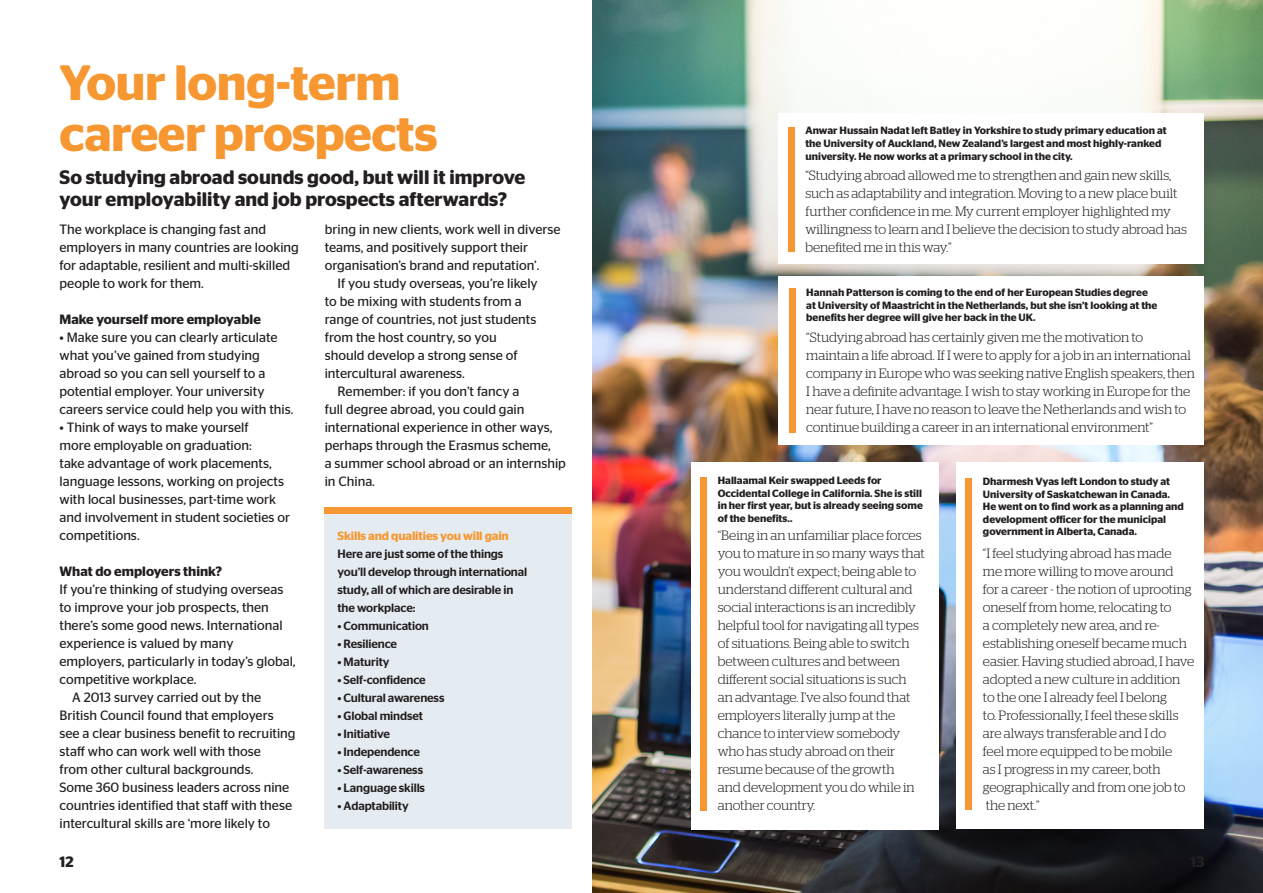
<style>
.page{position:relative;width:1263px;height:893px;background:#fff}
.page>*{position:absolute;margin:0;border:0;box-sizing:border-box;transform-origin:0 0}
.t1{font:600 49.5px "Stag Sans";letter-spacing:-.01em;color:#f79731}
.t2{font:600 19.5px/22.5px "Stag Sans";color:#231f20}
.t3{font:600 15px "Stag Sans";color:#231f20}
.t4{font:300 13.5px/18px "Stag";letter-spacing:-.005em;color:#231f20}
.t5{font:13.5px/18px "Stag Sans";color:#231f20}
.t6{font:600 13.5px "Stag Sans";color:#231f20}
.t7{font:500 12px/18px "Stag Sans";letter-spacing:-.01em;color:#231f20}
.t8{font:600 12px "Stag Sans";letter-spacing:-.01em;color:#f79731}
.t9{font:600 10.5px/12.6px "Stag Sans";color:#231f20}
</style>
<div class="page">
<img style="left:592px;top:0;width:671px;height:893px">
<div style="left:325px;top:510px;width:247px;height:319px;background:#e5ecf1"></div>
<div style="left:956px;top:462px;width:247px;height:367px;background:#fff"></div>
<div style="left:965px;top:478px;width:7px;height:331px;background:#f79731"></div>
<div style="left:691px;top:462px;width:247px;height:367px;background:#fff"></div>
<div style="left:700px;top:477px;width:7px;height:333px;background:#f79731"></div>
<div style="left:778px;top:113px;width:425px;height:151px;background:#fff"></div>
<svg style="left:788px;top:128px;width:7px;height:124px"></svg>
<div style="left:778px;top:276px;width:425px;height:169px;background:#fff"></div>
<svg style="left:789px;top:288px;width:7px;height:144px"></svg>
<div style="left:325px;top:507px;width:247px;height:7px;background:#f79731"></div>
<p class="t1" style="left:60px;top:54px;width:342px">Your long-term</p>
<p class="t1" style="left:60px;top:105px;width:380px">career prospects</p>
<p class="t2" style="left:60px;top:165px;width:467px">So studying abroad sounds good, but will it improve your employability and job prospects afterwards?</p>
<p class="t5" style="left:60px;top:220px;width:241px">The workplace is changing fast and employers in many countries are looking for adaptable, resilient and multi-skilled people to work for them.</p>
<p class="t6" style="left:60px;top:311px;width:203px">Make yourself more employable</p>
<p class="t5" style="left:60px;top:328px;width:235px">• Make sure you can clearly articulate what you’ve gained from studying abroad so you can sell yourself to a potential employer. Your university careers service could help you with this.</p>
<p class="t5" style="left:60px;top:418px;width:232px">• Think of ways to make yourself<br>more employable on graduation:<br>take advantage of work placements, language lessons, working on projects with local businesses, part-time work and involvement in student societies or competitions.</p>
<p class="t6" style="left:60px;top:563px;width:164px">What do employers think?</p>
<p class="t5" style="left:60px;top:580px;width:238px">If you’re thinking of studying overseas to improve your job prospects, then there’s some good news. International experience is valued by many employers, particularly in today’s global, competitive workplace.</p>
<p class="t5" style="left:60px;top:688px;width:238px;text-indent:13px">A 2013 survey carried out by the British Council found that employers see a clear business benefit to recruiting staff who can work well with those<br>from other cultural backgrounds.<br>Some 360 business leaders across nine countries identified that staff with these intercultural skills are ‘more likely to</p>
<p class="t5" style="left:325px;top:220px;width:237px">bring in new clients, work well in diverse teams, and positively support their organisation’s brand and reputation’.</p>
<p class="t5" style="left:337px;top:274px;width:202px">If you study overseas, you’re likely</p>
<p class="t5" style="left:325px;top:292px;width:199px">to be mixing with students from a</p>
<p class="t5" style="left:325px;top:310px;width:213px">range of countries, not just students from the host country, so you should develop a strong sense of intercultural awareness.</p>
<p class="t5" style="left:325px;top:382px;width:243px;text-indent:13px">Remember: if you don’t fancy a<br>full degree abroad, you could gain international experience in other ways, perhaps through the Erasmus scheme,<br>a summer school abroad or an internship in China.</p>
<p class="t8" style="left:337px;top:529px;width:173px">Skills and qualities you will gain</p>
<p class="t7" style="left:337px;top:545px;width:191px">Here are just some of the things you’ll develop through international study, all of which are desirable in the workplace:</p>
<p class="t7" style="left:337px;top:617px;width:93px">• Communication</p>
<p class="t7" style="left:337px;top:635px;width:61px">• Resilience</p>
<p class="t7" style="left:337px;top:653px;width:54px">• Maturity</p>
<p class="t7" style="left:337px;top:671px;width:90px">• Self-confidence</p>
<p class="t7" style="left:337px;top:689px;width:108px">• Cultural awareness</p>
<p class="t7" style="left:337px;top:707px;width:87px">• Global mindset</p>
<p class="t7" style="left:337px;top:725px;width:54px">• Initiative</p>
<p class="t7" style="left:337px;top:743px;width:84px">• Independence</p>
<p class="t7" style="left:337px;top:761px;width:87px">• Self-awareness</p>
<p class="t7" style="left:337px;top:779px;width:89px">• Language skills</p>
<p class="t7" style="left:337px;top:797px;width:73px">• Adaptability</p>
<p class="t9" style="left:805px;top:124px;width:363px">Anwar Hussain Nadat left Batley in Yorkshire to study primary education at the University of Auckland, New Zealand’s largest and most highly-ranked university. He now works at a primary school in the city.</p>
<p class="t4" style="left:805px;top:166px;width:383px">“Studying abroad allowed me to strengthen and gain new skills, such as adaptability and integration. Moving to a new place built further confidence in me. My current employer highlighted my willingness to learn and I believe the decision to study abroad has benefited me in this way.”</p>
<p class="t9" style="left:806px;top:286px;width:343px">Hannah Patterson is coming to the end of her European Studies degree</p>
<p class="t9" style="left:806px;top:299px;width:353px">at University of Maastricht in the Netherlands, but she isn’t looking at the benefits her degree will give her back in the UK.</p>
<p class="t4" style="left:806px;top:328px;width:390px">“Studying abroad has certainly given me the motivation to maintain a life abroad. If I were to apply for a job in an international company in Europe who was seeking native English speakers, then I have a definite advantage. I wish to stay working in Europe for the near future, I have no reason to leave the Netherlands and wish to continue building a career in an international environment”</p>
<p class="t9" style="left:718px;top:474px;width:207px">Hallaamal Keir swapped Leeds for Occidental College in California. She is still in her first year, but is already seeing some of the benefits..</p>
<p class="t4" style="left:718px;top:526px;width:209px">“Being in an unfamiliar place forces you to mature in so many ways that you wouldn’t expect; being able to understand different cultural and social interactions is an incredibly helpful tool for navigating all types of situations. Being able to switch between cultures and between different social situations is such an advantage. I’ve also found that employers literally jump at the chance to interview somebody who has study abroad on their resume because of the growth<br>and development you do while in another country.</p>
<p class="t9" style="left:983px;top:475px;width:202px">Dharmesh Vyas left London to study at University of Saskatchewan in Canada.<br>He went on to find work as a planning and development officer for the municipal government in Alberta, Canada.</p>
<p class="t4" style="left:983px;top:544px;width:213px">“I feel studying abroad has made<br>me more willing to move around<br>for a career - the notion of uprooting oneself from home, relocating to<br>a completely new area, and re&shy;establishing oneself became much easier. Having studied abroad, I have adopted a new culture in addition to the one I already feel I belong<br>to. Professionally, I feel these skills are always transferable and I do<br>feel more equipped to be mobile<br>as I progress in my career, both geographically and from one job to the next.”</p>
<p class="t3" style="left:60px;top:853px;width:16px">12</p>
<p class="t3" style="left:1190px;top:853px;width:16px">13</p>
</div>
